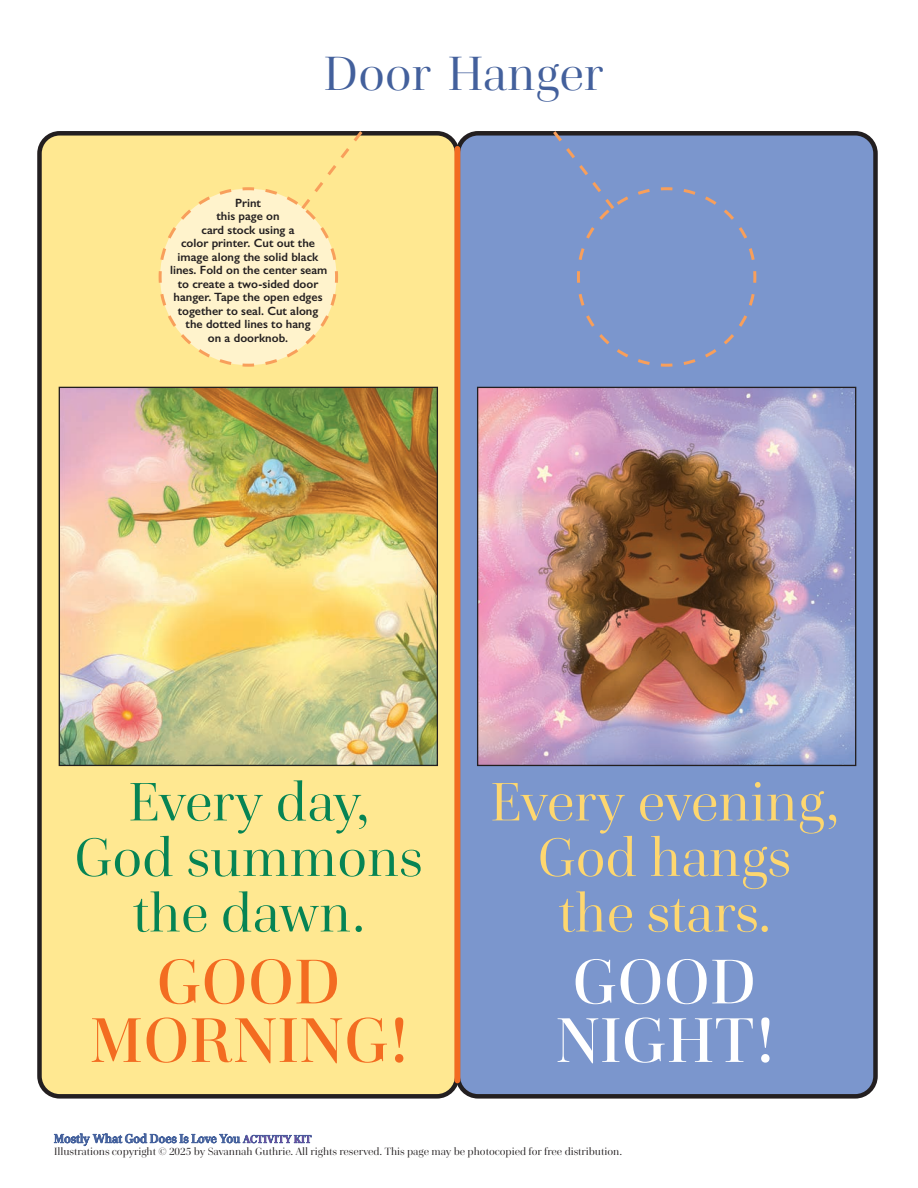
<style>
.page{position:relative;width:918px;height:1188px;background:#fff}
.page>*{position:absolute;margin:0;border:0;box-sizing:border-box;transform-origin:0 0}
.t1{font:500 63px/58.5px "Cardillac";color:#f36c21;text-align:center}
.t2{font:500 63px/58.5px "Cardillac";letter-spacing:.005em;color:#fff}
.t3{font:54px/55.5px "Cardillac";color:#fed76f;text-align:center}
.t4{font:54px/55.5px "Cardillac";color:#068454;text-align:center}
.t5{font:48px "Cardillac";color:#43609c}
.t6{font:600 12px/13.5px "Gill Sans";color:#231f20;text-align:center}
.t7{font:500 12px "Cardillac";letter-spacing:-.005em;color:#43609c}
.t8{font:10.5px "Cardillac";color:#231f20}
.s1{font-size:10.5px;color:#6e469c}
</style>
<div class="page">
<svg style="left:54px;top:1134px;width:257px;height:12px"></svg>
<div style="left:39px;top:133px;width:418px;height:963px;background:#ffe891;border-radius:20px"></div>
<div style="left:458px;top:133px;width:418px;height:963px;background:#7b96cd;border-radius:20px"></div>
<div style="left:456px;top:131px;width:422px;height:968px;border:4px solid #231f20;border-radius:20px"></div>
<svg style="left:550px;top:131px;width:208px;height:236px"></svg>
<div style="left:454px;top:149px;width:6px;height:931px;background:#f36c21"></div>
<svg style="left:157px;top:131px;width:209px;height:236px"></svg>
<img style="left:61px;top:389px;width:375px;height:375px">
<div style="left:59px;top:387px;width:379px;height:379px;border:1px solid #231f20"></div>
<img style="left:479px;top:389px;width:375px;height:375px">
<div style="left:477px;top:387px;width:379px;height:379px;border:1px solid #231f20"></div>
<h3 class="t5" style="left:324px;top:43px;width:281px">Door Hanger</h3>
<p class="t6" style="left:170px;top:196px;width:159px">Print<br>this page on<br>card stock using a<br>color printer. Cut out the image along the solid black lines. Fold on the center seam to create a two-sided door hanger. Tape the open edges together to seal. Cut along the dotted lines to hang<br>on a doorknob.</p>
<h2 class="t4" style="left:74px;top:774px;width:350px">Every day,<br>God summons the dawn.</h2>
<h1 class="t1" style="left:90px;top:952px;width:319px">GOOD<br>MORNING!</h1>
<h2 class="t3" style="left:491px;top:774px;width:349px">Every evening,<br>God hangs<br>the stars.</h2>
<h1 class="t2" style="left:555px;top:952px;width:219px">GOOD<br>NIGHT!</h1>
<p class="t7" style="left:54px;top:1131px;width:259px">Mostly What God Does Is Love You <span class="s1">ACTIVITY KIT</span></p>
<p class="t8" style="left:54px;top:1144px;width:570px">Illustrations copyright © 2025 by Savannah Guthrie. All rights reserved. This page may be photocopied for free distribution.</p>
</div>
